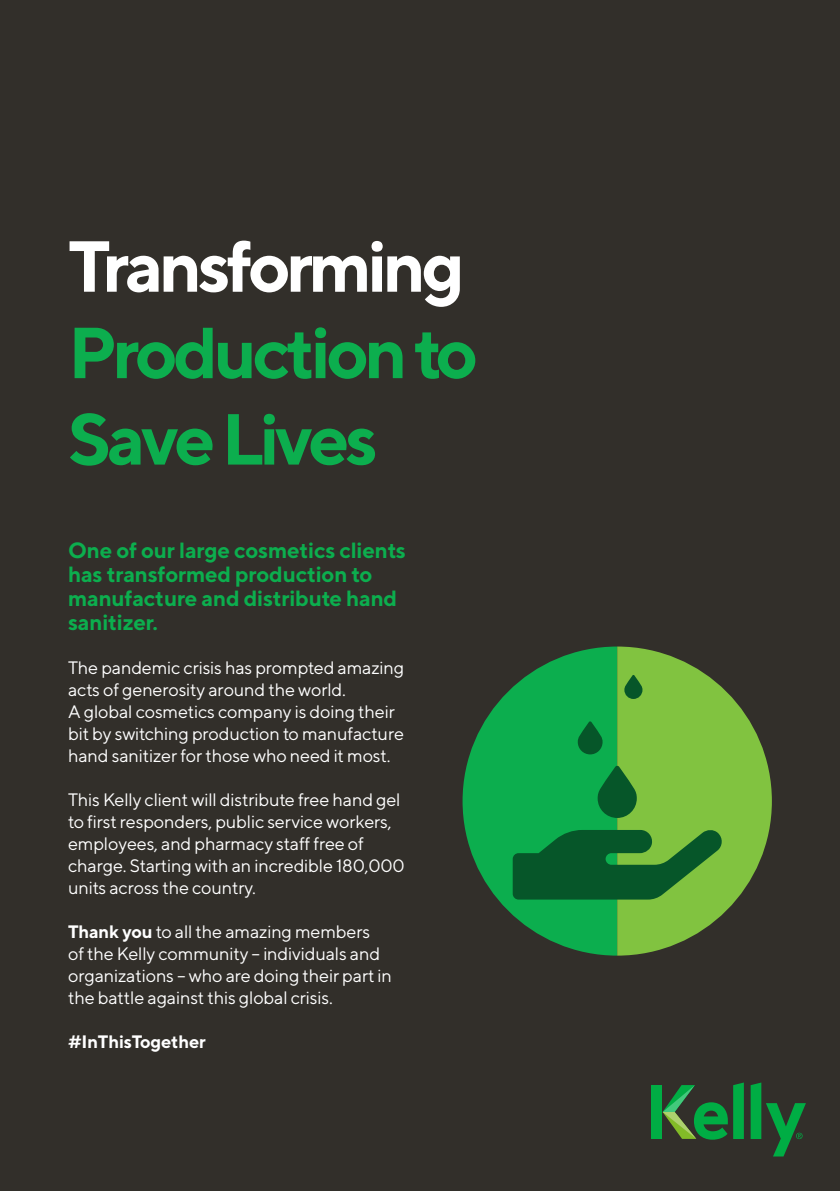
<style>
.page{position:relative;width:840px;height:1191px;background:#fff}
.page>*{position:absolute;margin:0;border:0;box-sizing:border-box;transform-origin:0 0}
.t1{font:700 72px/86.4px "TT Norms";letter-spacing:-.06em;color:#0cae4e}
.t2{font:700 22px/24px "TT Norms";letter-spacing:-.01em;color:#0cae4e}
.t3{font:18px/22px "TT Norms";letter-spacing:-.01em;color:#fff}
.t4{font:700 18px "TT Norms";letter-spacing:-.01em;color:#fff}
.s1{color:#fff}
.s2{font-weight:700}
</style>
<div class="page">
<div style="left:0;top:0;width:839px;height:1191px;background:#322f2a"></div>
<svg style="left:462px;top:646px;width:155px;height:309px;fill:#0cae4e"></svg>
<svg style="left:617px;top:646px;width:154px;height:309px;fill:#81c340"></svg>
<svg style="left:512px;top:829px;width:211px;height:70px;background:#237731"></svg>
<svg style="left:597px;top:765px;width:39px;height:53px;background:#197633"></svg>
<svg style="left:577px;top:721px;width:25px;height:33px"></svg>
<svg style="left:624px;top:674px;width:18px;height:25px"></svg>
<div style="left:651px;top:1085px;width:10px;height:53px;background:#00ad44"></div>
<svg style="left:662px;top:1082px;width:81px;height:57px"></svg>
<svg style="left:750px;top:1082px;width:55px;height:74px"></svg>
<p class="t1" style="left:68px;top:221px;width:411px"><span class="s1">Transforming<br></span>Production to<br>Save Lives</p>
<p class="t2" style="left:68px;top:537px;width:339px">One of our large cosmetics clients has transformed production to manufacture and distribute hand sanitizer.</p>
<p class="t3" style="left:68px;top:656px;width:337px">The pandemic crisis has prompted amazing acts of generosity around the world.<br>A global cosmetics company is doing their bit by switching production to manufacture hand sanitizer for those who need it most.</p>
<p class="t3" style="left:68px;top:788px;width:338px">This Kelly client will distribute free hand gel to first responders, public service workers, employees, and pharmacy staff free of charge. Starting with an incredible 180,000 units across the country.</p>
<p class="t3" style="left:68px;top:920px;width:325px"><span class="s2">Thank you</span> to all the amazing members<br>of the Kelly community – individuals and organizations – who are doing their part in the battle against this global crisis.</p>
<p class="t4" style="left:68px;top:1030px;width:139px">#InThisTogether</p>
</div>
